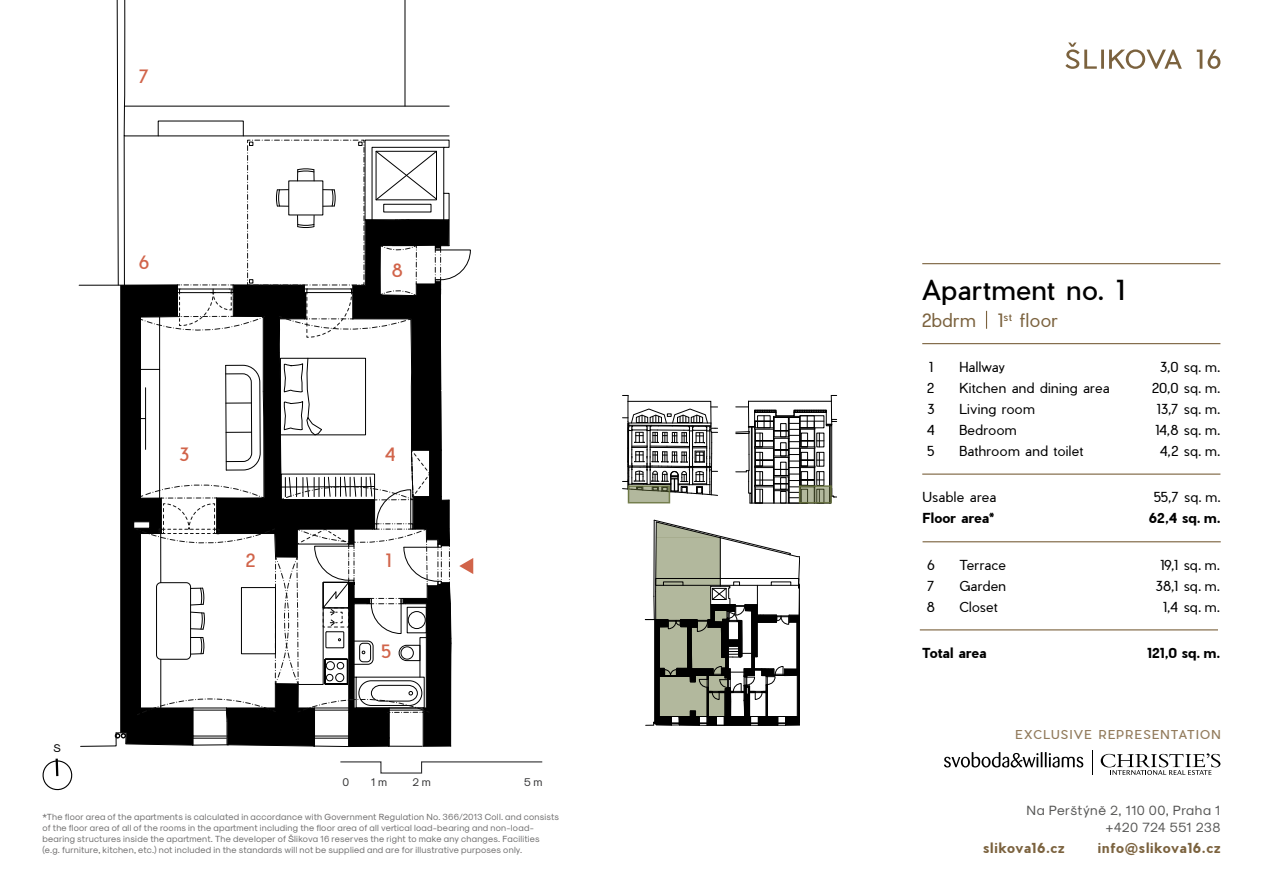
<style>
.page{position:relative;width:1263px;height:893px;background:#fff}
.page>*{position:absolute;margin:0;border:0;box-sizing:border-box;transform-origin:0 0}
.t1{font:27px "Pier Sans";letter-spacing:.025em;color:#000}
.t2{font:300 18px "Pier Sans";letter-spacing:.02em;color:#7b623e}
.t3{font:18px "Pier Sans";color:#d1644a}
.t4{font:300 13.5px/21px "Pier Sans";letter-spacing:.02em;color:#000}
.t5{font:700 13.5px "Pier Sans";letter-spacing:.005em;color:#000}
.t6{font:13.5px/16.5px "Sk Modernist Regular";letter-spacing:.025em;color:#575756;text-align:right}
.t7{font:700 13.5px "Pier Sans";letter-spacing:.06em;color:#7b623e}
.t8{font:12px "Pier Sans";letter-spacing:.11em;color:#927b5c}
.t9{font:11.25px "Sk Modernist Regular";color:#313132}
.t10{font:11.25px "Sk Modernist Regular";color:#000}
.t11{font:9px/10.8px "Sk Modernist Regular";letter-spacing:.025em;color:#706f6f}
</style>
<div class="page">
<hr style="left:922px;top:343px;width:298px;height:1px;background:#7b623e">
<hr style="left:922px;top:263px;width:298px;height:1px;background:#7b623e">
<hr style="left:922px;top:474px;width:298px;height:1px;background:#7b623e">
<hr style="left:922px;top:541px;width:299px;height:1px;background:#7b623e">
<svg style="left:78px;top:0;width:395px;height:747px"></svg>
<svg style="left:42px;top:758px;width:31px;height:33px"></svg>
<svg style="left:736px;top:395px;width:101px;height:109px"></svg>
<svg style="left:622px;top:395px;width:96px;height:109px"></svg>
<svg style="left:986px;top:311px;width:1px;height:18px"></svg>
<svg style="left:1065px;top:43px;width:155px;height:26px"></svg>
<svg style="left:1101px;top:753px;width:119px;height:22px"></svg>
<svg style="left:944px;top:752px;width:139px;height:15px"></svg>
<hr style="left:920px;top:629px;width:298px;height:1px;background:#7b623e">
<svg style="left:340px;top:761px;width:203px;height:13px"></svg>
<svg style="left:645px;top:520px;width:155px;height:206px"></svg>
<p class="t10" style="left:53px;top:741px;width:9px">S</p>
<h2 class="t3" style="left:139px;top:64px;width:11px">7</h2>
<h2 class="t3" style="left:138px;top:251px;width:12px">6</h2>
<h2 class="t3" style="left:392px;top:259px;width:12px">8</h2>
<h2 class="t3" style="left:179px;top:442px;width:11px">3</h2>
<h2 class="t3" style="left:385px;top:442px;width:12px">4</h2>
<h2 class="t3" style="left:246px;top:548px;width:11px">2</h2>
<h2 class="t3" style="left:385px;top:548px;width:7px">1</h2>
<h2 class="t3" style="left:381px;top:640px;width:11px">5</h2>
<p class="t9" style="left:343px;top:775px;width:8px">0</p>
<p class="t9" style="left:371px;top:775px;width:18px">1 m</p>
<p class="t9" style="left:413px;top:775px;width:20px">2 m</p>
<p class="t9" style="left:524px;top:775px;width:20px">5 m</p>
<p class="t11" style="left:43px;top:811px;width:518px">*The floor area of the apartments is calculated in accordance with Government Regulation No. 366/2013 Coll. and consists of the floor area of all of the rooms in the apartment including the floor area of all vertical load-bearing and non-load&shy;bearing structures inside the apartment. The developer of Šlikova 16 reserves the right to make any changes. Facilities (e.g. furniture, kitchen, etc.) not included in the standards will not be supplied and are for illustrative purposes only.</p>
<h1 class="t1" style="left:922px;top:272px;width:203px">Apartment no. 1</h1>
<h2 class="t2" style="left:922px;top:308px;width:137px">2bdrm 1<sup>st</sup> floor</h2>
<h3 class="t4" style="left:927px;top:357px;width:9px">1<br>2<br>3<br>4<br>5</h3>
<h3 class="t4" style="left:959px;top:357px;width:47px">Hallway</h3>
<h3 class="t4" style="left:1160px;top:357px;width:62px">3,0 sq. m.</h3>
<h3 class="t4" style="left:959px;top:378px;width:152px">Kitchen and dining area</h3>
<h3 class="t4" style="left:1152px;top:378px;width:70px">20,0 sq. m.</h3>
<h3 class="t4" style="left:959px;top:399px;width:77px">Living room</h3>
<h3 class="t4" style="left:1156px;top:399px;width:65px">13,7 sq. m.</h3>
<h3 class="t4" style="left:959px;top:420px;width:59px">Bedroom</h3>
<h3 class="t4" style="left:1155px;top:420px;width:67px">14,8 sq. m.</h3>
<h3 class="t4" style="left:959px;top:441px;width:125px">Bathroom and toilet</h3>
<h3 class="t4" style="left:1160px;top:441px;width:62px">4,2 sq. m.</h3>
<h3 class="t4" style="left:922px;top:487px;width:75px">Usable area</h3>
<h3 class="t4" style="left:1154px;top:487px;width:68px">55,7 sq. m.</h3>
<h3 class="t5" style="left:922px;top:509px;width:73px">Floor area*</h3>
<h3 class="t5" style="left:1149px;top:509px;width:73px">62,4 sq. m.</h3>
<h3 class="t4" style="left:927px;top:555px;width:9px;text-align:justify">6<br>7<br>8</h3>
<h3 class="t4" style="left:959px;top:555px;width:48px">Terrace</h3>
<h3 class="t4" style="left:1160px;top:555px;width:62px">19,1 sq. m.</h3>
<h3 class="t4" style="left:959px;top:576px;width:48px">Garden</h3>
<h3 class="t4" style="left:1156px;top:576px;width:66px">38,1 sq. m.</h3>
<h3 class="t4" style="left:959px;top:597px;width:40px">Closet</h3>
<h3 class="t4" style="left:1163px;top:597px;width:59px">1,4 sq. m.</h3>
<h3 class="t5" style="left:922px;top:644px;width:66px">Total area</h3>
<h3 class="t5" style="left:1147px;top:644px;width:75px">121,0 sq. m.</h3>
<h3 class="t8" style="left:1015px;top:726px;width:206px">EXCLUSIVE REPRESENTATION</h3>
<h3 class="t6" style="left:1027px;top:802px;width:195px">Na Perštýně 2, 110 00, Praha 1 +420 724 551 238</h3>
<h3 class="t7" style="left:983px;top:838px;width:83px">slikova16.cz</h3>
<h3 class="t7" style="left:1098px;top:838px;width:124px">info@slikova16.cz</h3>
</div>
